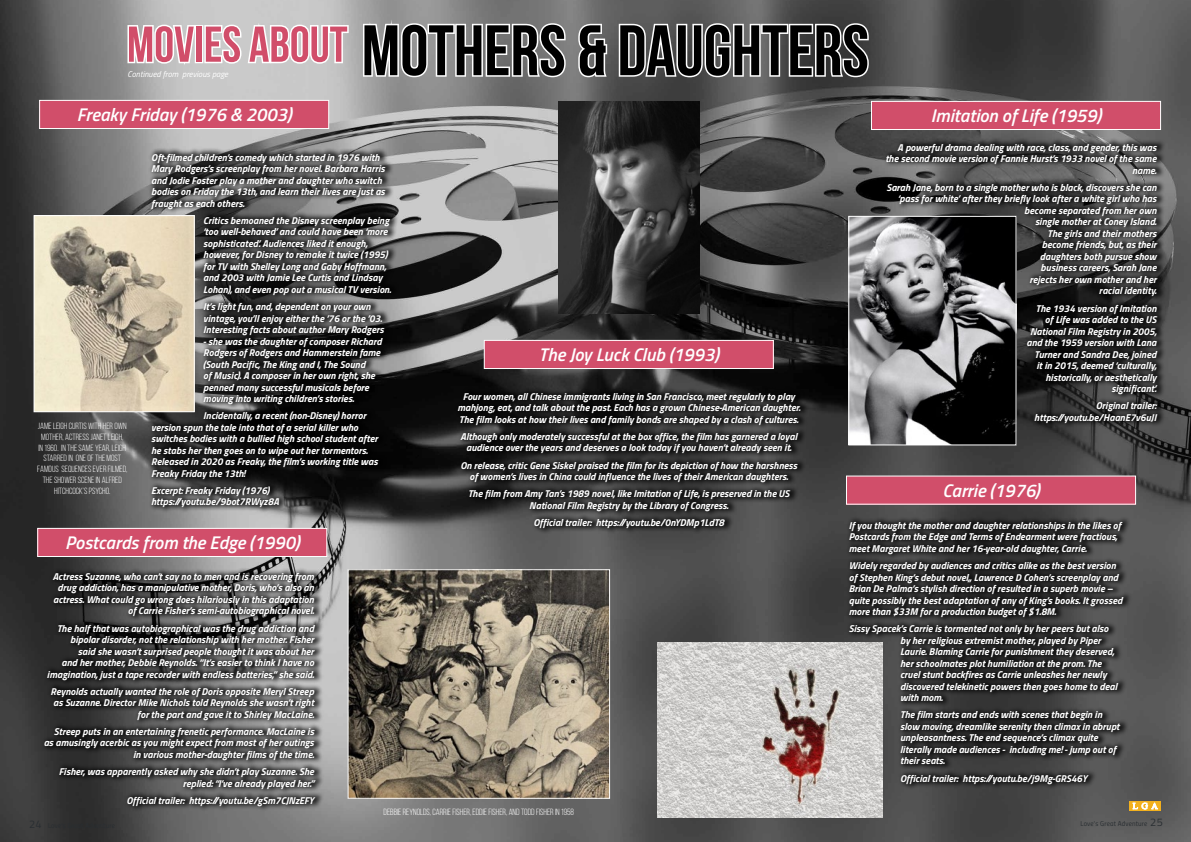
<style>
.page{position:relative;width:1191px;height:842px;background:#fff}
.page>*{position:absolute;margin:0;border:0;box-sizing:border-box;transform-origin:0 0}
.t1{font:700 71.2px "Bebas Neue";color:#000}
.t2{font:700 50.2px "Bebas Neue";color:#d14e6a}
.t3{font:italic 600 18.4px "Titillium";color:#fff}
.t4{font:italic 700 10px/11.5px "Titillium";color:#fff}
.t5{font:9px/10.8px "Bebas Neue";color:#fff;text-align:center}
.t6{font:italic 8.4px "Titillium";color:#fff}
.t7{font:7px "Titillium Regular Upright";color:#292e32}
.s1{font-size:11px}
</style>
<div class="page">
<img style="left:0;top:0;width:1191px;height:842px">
<svg style="left:1129px;top:801px;width:32px;height:10px"></svg>
<svg style="left:1132px;top:802px;width:26px;height:7px"></svg>
<svg style="left:361px;top:0;width:206px;height:80px"></svg>
<svg style="left:577px;top:22px;width:32px;height:57px"></svg>
<svg style="left:617px;top:22px;width:253px;height:57px"></svg>
<svg style="left:126px;top:0;width:71px;height:76px"></svg>
<div style="left:195px;top:25px;width:8px;height:38px;border:3px solid #fff"></div>
<svg style="left:203px;top:23px;width:147px;height:42px"></svg>
<div style="left:148px;top:147px;width:252px;height:366px;background:#000;opacity:.75"></div>
<div style="left:40px;top:100px;width:289px;height:28px;background:#d14e6a"></div>
<div style="left:39px;top:100px;width:290px;height:29px;border:1px solid #fff"></div>
<div style="left:41px;top:566px;width:283px;height:246px;background:#000;opacity:.75"></div>
<div style="left:38px;top:528px;width:289px;height:28px;background:#d14e6a"></div>
<div style="left:37px;top:528px;width:290px;height:29px;border:1px solid #fff"></div>
<div style="left:883px;top:137px;width:283px;height:292px;background:#000;opacity:.75"></div>
<div style="left:871px;top:101px;width:289px;height:28px;background:#d14e6a"></div>
<div style="left:871px;top:101px;width:290px;height:29px;border:1px solid #fff"></div>
<div style="left:455px;top:386px;width:354px;height:148px;background:#000;opacity:.75"></div>
<div style="left:484px;top:340px;width:289px;height:28px;background:#d14e6a"></div>
<div style="left:484px;top:340px;width:290px;height:29px;border:1px solid #fff"></div>
<div style="left:846px;top:515px;width:286px;height:275px;background:#000;opacity:.75"></div>
<div style="left:846px;top:476px;width:289px;height:28px;background:#d14e6a"></div>
<div style="left:846px;top:475px;width:290px;height:30px;border:1px solid #fff"></div>
<img style="left:36px;top:217px;width:157px;height:193px">
<div style="left:34px;top:215px;width:161px;height:197px;border:1px solid #fff"></div>
<img style="left:558px;top:102px;width:141px;height:211px">
<img style="left:657px;top:642px;width:225px;height:176px">
<img style="left:349px;top:571px;width:259px;height:226px">
<div style="left:347px;top:569px;width:263px;height:230px;border:1px solid #fff"></div>
<img style="left:850px;top:218px;width:164px;height:225px">
<div style="left:848px;top:216px;width:168px;height:229px;border:1px solid #fff"></div>
<h2 class="t2" style="left:127px;top:17px;width:222px">MOVIES ABOUT</h2>
<h1 class="t1" style="left:362px;top:12px;width:479px">MOTHERS &amp; DAUGHTERS</h1>
<p class="t6" style="left:128px;top:68px;width:102px">Continued from previous page</p>
<h3 class="t3" style="left:77px;top:101px;width:216px">Freaky Friday (1976 &amp; 2003)</h3>
<h3 class="t3" style="left:931px;top:102px;width:172px">Imitation of Life (1959)</h3>
<p class="t5" style="left:37px;top:420px;width:92px">JAME LEIGH CURTIS WITH HER OWN<br>MOTHER, ACTRESS JANET LEIGH,<br>IN 1960. IN THE SAME YEAR, LEIGH<br>STARRED IN ONE OF THE MOST<br>FAMOUS SEQUENCES EVER FILMED,<br>THE SHOWER SCENE IN ALFRED<br>HITCHCOCK’S PSYCHO.</p>
<p class="t4" style="left:151px;top:151px;width:235px">Oft-filmed children’s comedy which started in 1976 with Mary Rodgers’s screenplay from her novel. Barbara Harris and Jodie Foster play a mother and daughter who switch bodies on Friday the 13th, and learn their lives are just as fraught as each others.</p>
<p class="t4" style="left:203px;top:214px;width:189px">Critics bemoaned the Disney screenplay being ‘too well-behaved’ and could have been ‘more sophisticated’. Audiences liked it enough, however, for Disney to remake it twice (1995) for TV with Shelley Long and Gaby Hoffmann, and 2003 with Jamie Lee Curtis and Lindsay Lohan), and even pop out a musical TV version.</p>
<p class="t4" style="left:203px;top:300px;width:182px">It’s light fun, and, dependent on your own vintage, you’ll enjoy either the ’76 or the ’03.<br>Interesting facts about author Mary Rodgers</p>
<p class="t4" style="left:203px;top:335px;width:180px">- she was the daughter of composer Richard Rodgers of Rodgers and Hammerstein fame (South Pacific, The King and I, The Sound<br>of Music). A composer in her own right, she penned many successful musicals before moving into writing children’s stories.</p>
<p class="t4" style="left:151px;top:409px;width:228px;text-indent:52px">Incidentally, a recent (non-Disney) horror version spun the tale into that of a serial killer who switches bodies with a bullied high school student after he stabs her then goes on to wipe out her tormentors.<br>Released in 2020 as Freaky, the film’s working title was Freaky Friday the 13th!</p>
<p class="t4" style="left:151px;top:484px;width:129px">Excerpt: Freaky Friday (1976) https://youtu.be/9bot7RWyz8A</p>
<h3 class="t3" style="left:65px;top:529px;width:236px">Postcards from the Edge (1990)</h3>
<p class="t4" style="left:53px;top:570px;width:263px;text-align:right">Actress Suzanne, who can’t say no to men and is recovering from drug addiction, has a manipulative mother, Doris, who’s also an actress. What could go wrong does hilariously in this adaptation of Carrie Fisher’s semi-autobiographical novel.</p>
<p class="t4" style="left:47px;top:622px;width:268px;text-align:right">The half that was autobiographical was the drug addiction and bipolar disorder, not the relationship with her mother. Fisher<br>said she wasn’t surprised people thought it was about her<br>and her mother, Debbie Reynolds. “It’s easier to think I have no imagination, just a tape recorder with endless batteries,” she said.</p>
<p class="t4" style="left:50px;top:685px;width:265px;text-align:right">Reynolds actually wanted the role of Doris opposite Meryl Streep as Suzanne. Director Mike Nichols told Reynolds she wasn’t right for the part and gave it to Shirley MacLaine.</p>
<p class="t4" style="left:44px;top:725px;width:272px;text-align:right">Streep puts in an entertaining frenetic performance. MacLaine is as amusingly acerbic as you might expect from most of her outings in various mother-daughter films of the time.</p>
<p class="t4" style="left:59px;top:765px;width:257px;text-align:right">Fisher, was apparently asked why she didn’t play Suzanne. She replied: “I’ve already played her.”</p>
<p class="t4" style="left:126px;top:794px;width:189px">Official trailer: https://youtu.be/gSm7CJNzEFY</p>
<h3 class="t3" style="left:539px;top:341px;width:181px">The Joy Luck Club (1993)</h3>
<p class="t4" style="left:457px;top:390px;width:344px;text-align:center">Four women, all Chinese immigrants living in San Francisco, meet regularly to play mahjong, eat, and talk about the past. Each has a grown Chinese-American daughter.<br>The film looks at how their lives and family bonds are shaped by a clash of cultures.</p>
<p class="t4" style="left:460px;top:430px;width:338px;text-align:center">Although only moderately successful at the box office, the film has garnered a loyal audience over the years and deserves a look today if you haven’t already seen it.</p>
<p class="t4" style="left:460px;top:459px;width:338px;text-align:center">On release, critic Gene Siskel praised the film for its depiction of how the harshness of women’s lives in China could influence the lives of their American daughters.</p>
<p class="t4" style="left:468px;top:487px;width:323px;text-align:center">The film from Amy Tan’s 1989 novel, like Imitation of Life, is preserved in the US<br>National Film Registry by the Library of Congress.</p>
<p class="t4" style="left:533px;top:516px;width:192px">Official trailer: https://youtu.be/0nYDMp1LdT8</p>
<p class="t5" style="left:384px;top:806px;width:192px">DEBBIE REYNOLDS, CARRIE FISHER, EDDIE FISHER, AND TODD FISHER IN 1958</p>
<p class="t4" style="left:885px;top:141px;width:273px;text-align:right">A powerful drama dealing with race, class, and gender, this was the second movie version of Fannie Hurst’s 1933 novel of the same name.</p>
<p class="t4" style="left:886px;top:181px;width:271px;text-align:right">Sarah Jane, born to a single mother who is black, discovers she can ‘pass for white’ after they briefly look after a white girl who has become separated from her own<br>single mother at Coney Island.<br>The girls and their mothers<br>become friends, but, as their<br>daughters both pursue show<br>business careers, Sarah Jane<br>rejects her own mother and her<br>racial identity.</p>
<p class="t4" style="left:1026px;top:302px;width:132px;text-align:right">The 1934 version of Imitation of Life was added to the US<br>National Film Registry in 2005, and the 1959 version with Lana<br>Turner and Sandra Dee, joined<br>it in 2015, deemed ‘culturally, historically, or aesthetically significant’.</p>
<p class="t4" style="left:1034px;top:399px;width:124px;text-align:right">Original trailer: https://youtu.be/HaanE7v6uJI</p>
<h3 class="t3" style="left:942px;top:476px;width:98px">Carrie (1976)</h3>
<p class="t4" style="left:848px;top:519px;width:274px">If you thought the mother and daughter relationships in the likes of<br>Postcards from the Edge and Terms of Endearment were fractious, meet Margaret White and her 16-year-old daughter, Carrie.</p>
<p class="t4" style="left:848px;top:559px;width:275px">Widely regarded by audiences and critics alike as the best version of Stephen King’s debut novel,, Lawrence D Cohen’s screenplay and Brian De Palma’s stylish direction of resulted in a superb movie – quite possibly the best adaptation of any of King’s books. It grossed more than $33M for a production budget of $1.8M.</p>
<p class="t4" style="left:900px;top:622px;width:219px;text-indent:-51px">Sissy Spacek’s Carrie is tormented not only by her peers but also by her religious extremist mother, played by Piper Laurie. Blaming Carrie for punishment they deserved, her schoolmates plot humiliation at the prom. The cruel stunt backfires as Carrie unleashes her newly discovered telekinetic powers then goes home to deal with mom.</p>
<p class="t4" style="left:900px;top:708px;width:221px">The film starts and ends with scenes that begin in slow moving, dreamlike serenity then climax in abrupt unpleasantness. The end sequence’s climax quite literally made audiences - including me! - jump out of their seats.</p>
<p class="t4" style="left:900px;top:772px;width:189px">Official trailer: https://youtu.be/j9Mg-GRS46Y</p>
<p class="t7" style="left:1080px;top:818px;width:84px">Love’s Great Adventure <span class="s1">25</span></p>
</div>
